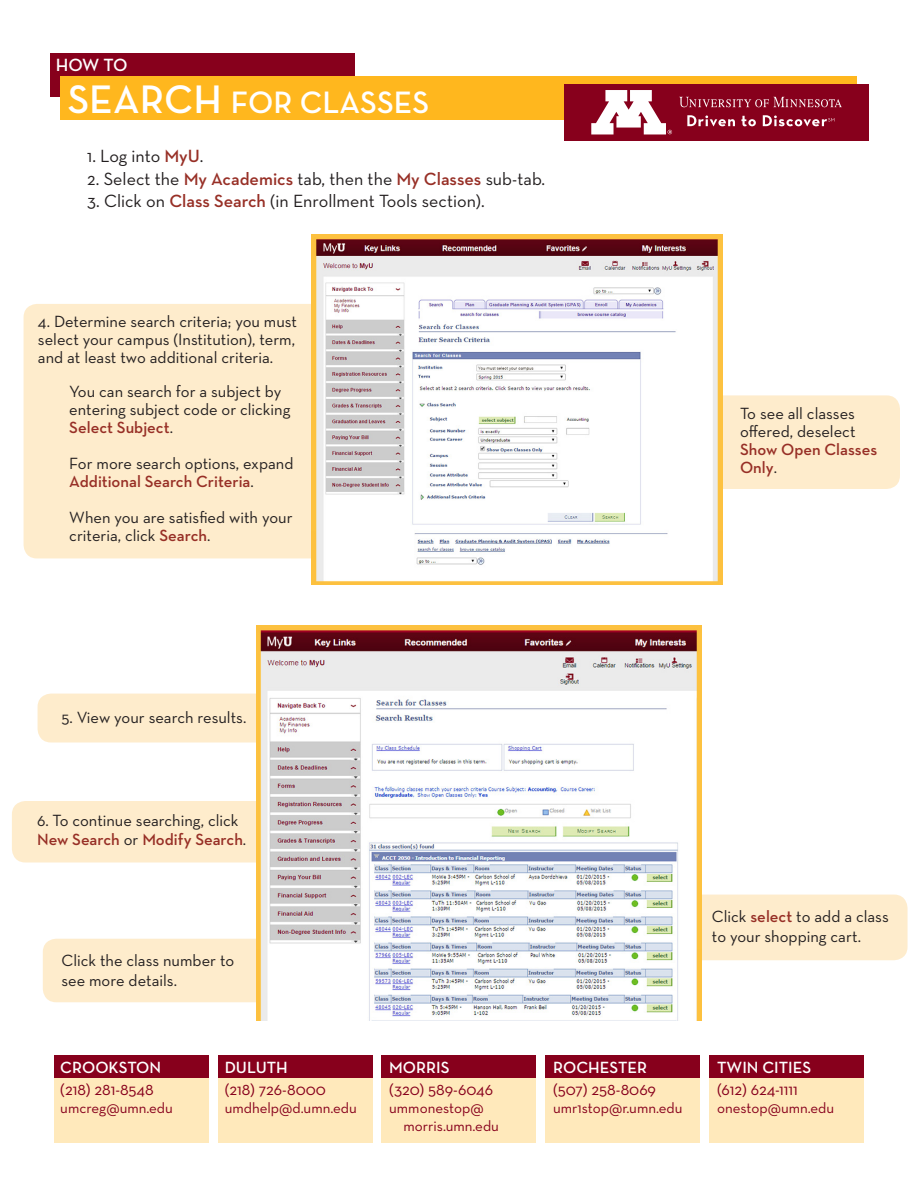
<style>
.page{position:relative;width:918px;height:1188px;background:#fff}
.page>*{position:absolute;margin:0;border:0;box-sizing:border-box;transform-origin:0 0}
.t1{font:600 31.5px "Neutraface Text";color:#fff}
.t2{font:18px "Neutraface Text";color:#231f20}
.t3{font:600 18px "Neutraface Text";color:#fff}
.t4{font:16.5px/18px "Neutraface Text";color:#231f20}
.t5{font:16.5px "Neutraface Text";color:#87001c}
.t6{font:600 16.5px "Neutraface Text";color:#fff}
.t7{font:600 16.5px/18px "Neutraface Text";color:#972f26}
.t8{font:15px "Neutraface Text";color:#87001c}
.s1{font-size:40.5px}
.s2{font-weight:600;color:#972f26}
.s3{font-weight:400;color:#231f20}
</style>
<div class="page">
<div style="left:43px;top:939px;width:439px;height:63px;background:#feeccc;border-radius:14px"></div>
<div style="left:688px;top:895px;width:220px;height:65px;background:#feeccc;border-radius:14px"></div>
<div style="left:12px;top:801px;width:282px;height:61px;background:#feeccc;border-radius:14px"></div>
<div style="left:546px;top:395px;width:354px;height:94px;background:#feeccc;border-radius:14px"></div>
<div style="left:38px;top:694px;width:438px;height:49px;background:#feeccc;border-radius:14px"></div>
<div style="left:24px;top:304px;width:360px;height:254px;background:#feeccc;border-radius:14px"></div>
<div style="left:50px;top:53px;width:304px;height:44px;background:#87001c"></div>
<div style="left:60px;top:77px;width:797px;height:43px;background:#ffb71e"></div>
<div style="left:218px;top:1077px;width:155px;height:66px;background:#ffe9bb"></div>
<div style="left:218px;top:1055px;width:155px;height:22px;background:#87001c"></div>
<div style="left:545px;top:1077px;width:155px;height:66px;background:#ffe9bb"></div>
<div style="left:545px;top:1055px;width:155px;height:22px;background:#87001c"></div>
<div style="left:382px;top:1077px;width:154px;height:66px;background:#ffe9bb"></div>
<div style="left:382px;top:1055px;width:154px;height:22px;background:#87001c"></div>
<div style="left:709px;top:1077px;width:155px;height:66px;background:#ffe9bb"></div>
<div style="left:709px;top:1055px;width:155px;height:22px;background:#87001c"></div>
<div style="left:54px;top:1077px;width:155px;height:66px;background:#ffe9bb"></div>
<div style="left:54px;top:1055px;width:155px;height:22px;background:#87001c"></div>
<div style="left:564px;top:84px;width:305px;height:56px;background:#87001c"></div>
<img style="left:312px;top:235px;width:410px;height:350px">
<img style="left:257px;top:626px;width:444px;height:395px">
<svg style="left:591px;top:90px;width:81px;height:44px"></svg>
<svg style="left:679px;top:97px;width:163px;height:10px"></svg>
<svg style="left:687px;top:115px;width:48px;height:11px"></svg>
<svg style="left:741px;top:116px;width:15px;height:10px"></svg>
<svg style="left:763px;top:115px;width:71px;height:11px"></svg>
<p class="t3" style="left:56px;top:54px;width:73px">HOW TO</p>
<p class="t1" style="left:68px;top:82px;width:363px"><span class="s1">SEARCH</span> FOR CLASSES</p>
<p class="t2" style="left:87px;top:145px;width:118px">1. Log into <span class="s2">MyU</span>.</p>
<p class="t2" style="left:87px;top:168px;width:459px">2. Select the <span class="s2">My Academics</span> tab, then the <span class="s2">My Classes</span> sub-tab.</p>
<p class="t2" style="left:87px;top:190px;width:399px">3. Click on <span class="s2">Class Search</span> (in Enrollment Tools section).</p>
<p class="t4" style="left:38px;top:312px;width:260px;text-align:justify">4. Determine search criteria; you must select your campus (Institution), term, and at least two additional criteria.</p>
<p class="t4" style="left:69px;top:382px;width:223px">You can search for a subject by entering subject code or clicking<br><span class="s2">Select Subject</span>.</p>
<p class="t4" style="left:69px;top:454px;width:226px">For more search options, expand<br><span class="s2">Additional Search Criteria</span>.</p>
<p class="t4" style="left:69px;top:508px;width:225px">When you are satisfied with your criteria, click <span class="s2">Search</span>.</p>
<p class="t4" style="left:61px;top:708px;width:186px">5. View your search results.</p>
<p class="t4" style="left:37px;top:810px;width:211px;line-height:19.8px">6. To continue searching, click<br><span class="s2">New Search</span> or <span class="s2">Modify Search</span>.</p>
<p class="t4" style="left:61px;top:950px;width:174px;line-height:19.8px">Click the class number to see more details.</p>
<p class="t4" style="left:740px;top:404px;width:117px">To see all classes offered, deselect</p>
<p class="t7" style="left:740px;top:440px;width:139px">Show Open Classes<br>Only<span class="s3">.</span></p>
<p class="t4" style="left:712px;top:907px;width:178px;line-height:19.8px">Click <span class="s2">select</span> to add a class to your shopping cart.</p>
<p class="t6" style="left:60px;top:1057px;width:102px">CROOKSTON</p>
<p class="t6" style="left:225px;top:1057px;width:65px">DULUTH</p>
<p class="t6" style="left:389px;top:1057px;width:62px">MORRIS</p>
<p class="t6" style="left:553px;top:1057px;width:96px">ROCHESTER</p>
<p class="t6" style="left:717px;top:1057px;width:96px">TWIN CITIES</p>
<p class="t5" style="left:60px;top:1079px;width:95px">(218) 281-8548</p>
<p class="t8" style="left:60px;top:1098px;width:114px">umcreg@umn.edu</p>
<p class="t5" style="left:225px;top:1079px;width:103px">(218) 726-8000</p>
<p class="t8" style="left:225px;top:1098px;width:134px">umdhelp@d.umn.edu</p>
<p class="t5" style="left:389px;top:1079px;width:105px">(320) 589-6046</p>
<p class="t8" style="left:389px;top:1098px;width:96px">ummonestop@</p>
<p class="t8" style="left:403px;top:1116px;width:97px">morris.umn.edu</p>
<p class="t5" style="left:553px;top:1079px;width:104px">(507) 258-8069</p>
<p class="t8" style="left:553px;top:1098px;width:131px">umr1stop@r.umn.edu</p>
<p class="t5" style="left:717px;top:1079px;width:82px">(612) 624-1111</p>
<p class="t8" style="left:717px;top:1098px;width:119px">onestop@umn.edu</p>
</div>
